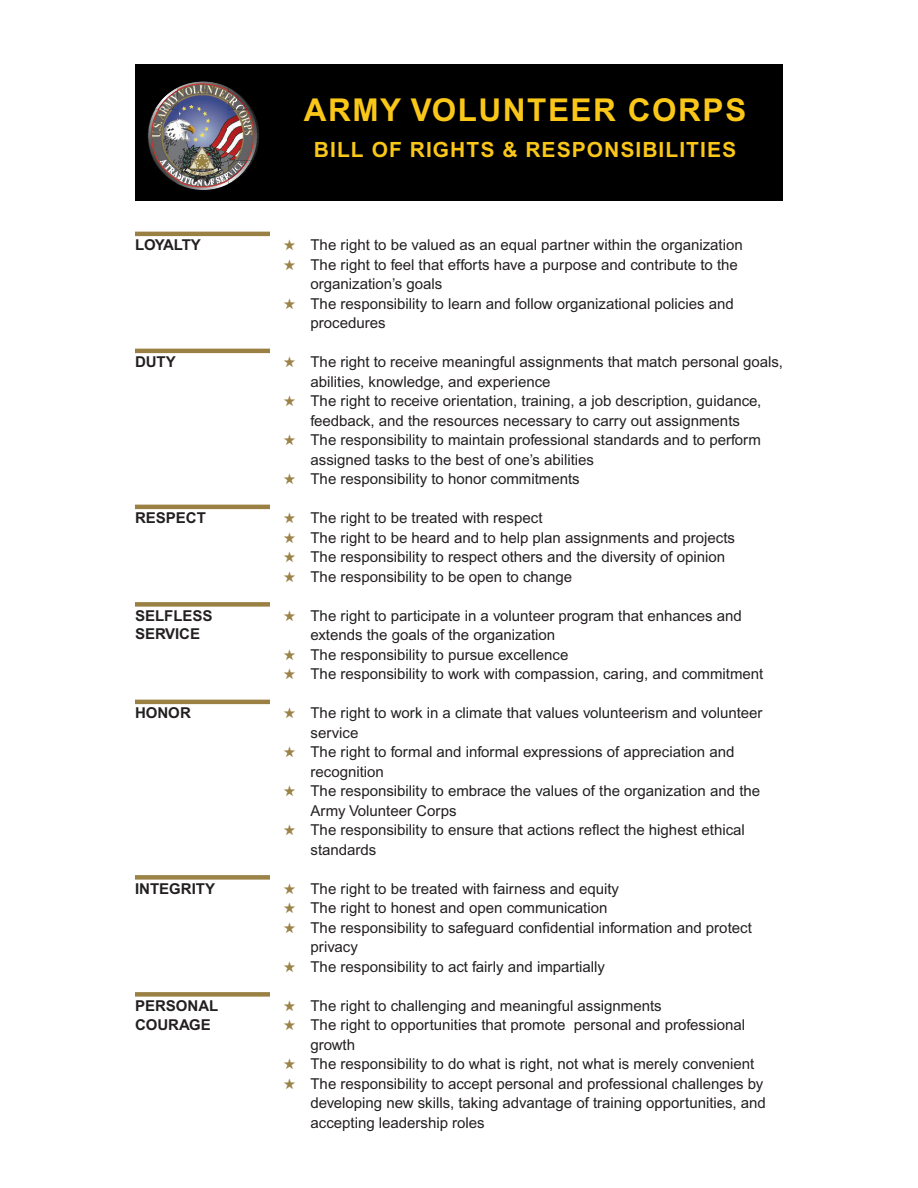
<style>
.page{position:relative;width:918px;height:1188px;background:#fff}
.page>*{position:absolute;margin:0;border:0;box-sizing:border-box;transform-origin:0 0}
.t1{font:700 31.5px "Arial";letter-spacing:.05em;color:#fac719}
.t2{font:700 21px "Arial";letter-spacing:.05em;color:#fac719}
.t3{font:15px/19.5px "Arial";color:#231f20}
.t4{font:700 15px "Arial";color:#231f20}
.t5{font:700 15px "Arial";letter-spacing:-.035em;color:#231f20}
</style>
<div class="page">
<hr style="left:135px;top:232px;width:135px;height:4px;background:#9a8143">
<hr style="left:135px;top:349px;width:135px;height:4px;background:#9a8143">
<hr style="left:135px;top:505px;width:135px;height:4px;background:#9a8143">
<div style="left:135px;top:602px;width:135px;height:5px;background:#9a8143"></div>
<hr style="left:135px;top:700px;width:135px;height:4px;background:#9a8143">
<div style="left:135px;top:875px;width:135px;height:5px;background:#9b8348"></div>
<div style="left:135px;top:992px;width:135px;height:5px;background:#9a8143"></div>
<div style="left:135px;top:65px;width:648px;height:136px;background:#000"></div>
<img style="left:148px;top:82px;width:111px;height:108px">
<p class="t1" style="left:304px;top:91px;width:444px">ARMY VOLUNTEER CORPS</p>
<p class="t2" style="left:314px;top:137px;width:424px">BILL OF RIGHTS &amp; RESPONSIBILITIES</p>
<p class="t5" style="left:135px;top:236px;width:67px">LOYALTY</p>
<p class="t3" style="left:310px;top:235px;width:434px">The right to be valued as an equal partner within the organization The right to feel that efforts have a purpose and contribute to the organization’s goals<br>The responsibility to learn and follow organizational policies and procedures</p>
<p class="t4" style="left:135px;top:353px;width:42px">DUTY</p>
<p class="t3" style="left:310px;top:352px;width:474px">The right to receive meaningful assignments that match personal goals, abilities, knowledge, and experience<br>The right to receive orientation, training, a job description, guidance, feedback, and the resources necessary to carry out assignments<br>The responsibility to maintain professional standards and to perform assigned tasks to the best of one’s abilities<br>The responsibility to honor commitments</p>
<p class="t4" style="left:135px;top:509px;width:72px">RESPECT</p>
<p class="t3" style="left:310px;top:508px;width:426px">The right to be treated with respect<br>The right to be heard and to help plan assignments and projects The responsibility to respect others and the diversity of opinion The responsibility to be open to change</p>
<p class="t4" style="left:135px;top:607px;width:79px">SELFLESS</p>
<p class="t3" style="left:310px;top:606px;width:454px">The right to participate in a volunteer program that enhances and extends the goals of the organization<br>The responsibility to pursue excellence<br>The responsibility to work with compassion, caring, and commitment</p>
<p class="t4" style="left:135px;top:704px;width:57px">HONOR</p>
<p class="t3" style="left:310px;top:703px;width:454px">The right to work in a climate that values volunteerism and volunteer service<br>The right to formal and informal expressions of appreciation and recognition<br>The responsibility to embrace the values of the organization and the Army Volunteer Corps<br>The responsibility to ensure that actions reflect the highest ethical standards</p>
<p class="t4" style="left:135px;top:880px;width:82px">INTEGRITY</p>
<p class="t3" style="left:310px;top:879px;width:443px">The right to be treated with fairness and equity<br>The right to honest and open communication<br>The responsibility to safeguard confidential information and protect privacy<br>The responsibility to act fairly and impartially</p>
<p class="t4" style="left:135px;top:997px;width:85px">PERSONAL</p>
<p class="t3" style="left:310px;top:996px;width:353px">The right to challenging and meaningful assignments</p>
<p class="t4" style="left:135px;top:1016px;width:77px">COURAGE</p>
<p class="t3" style="left:310px;top:1015px;width:457px">The right to opportunities that promote personal and professional growth<br>The responsibility to do what is right, not what is merely convenient The responsibility to accept personal and professional challenges by developing new skills, taking advantage of training opportunities, and accepting leadership roles</p>
<p class="t4" style="left:135px;top:625px;width:67px">SERVICE</p>
</div>
